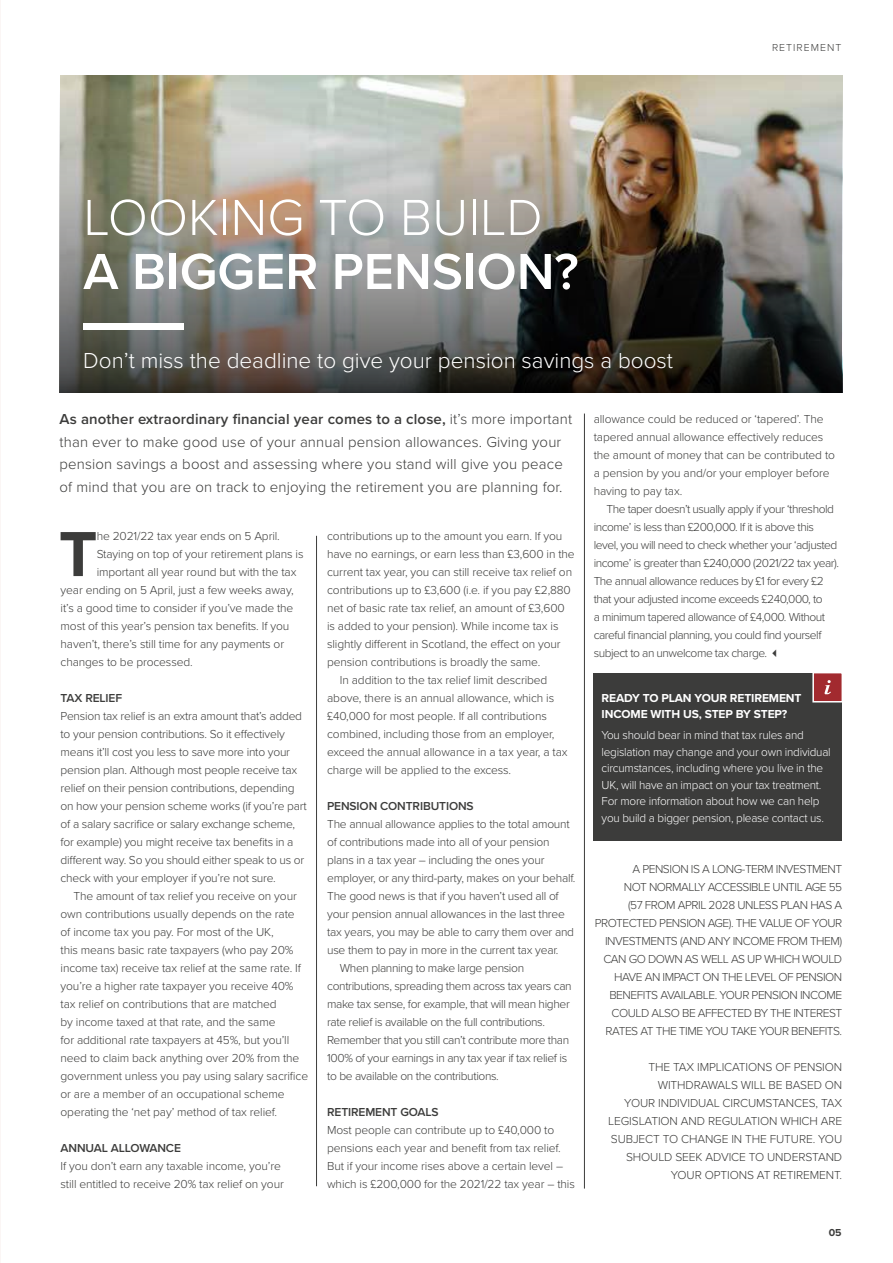
<style>
.page{position:relative;width:893px;height:1263px;background:#fff}
.page>*{position:absolute;margin:0;border:0;box-sizing:border-box;transform-origin:0 0}
.t1{font:700 66px "Proxima Nova";color:#3c3c3b}
.t2{font:600 52.5px "Proxima Nova";color:#fff}
.t3{font:300 52.5px "Proxima Nova";color:#fff}
.t4{font:300 22.5px "Proxima Nova";color:#fff}
.t5{font:300 15px/22.5px "Proxima Nova";letter-spacing:.01em;color:#3c3c3b}
.t6{font:300 12px/18px "Proxima Nova";letter-spacing:-.01em;color:#3c3c3b}
.t7{font:300 12px/18px "Proxima Nova";letter-spacing:-.04em;color:#3c3c3b}
.t8{font:300 12px "Proxima Nova";letter-spacing:-.03em;color:#3c3c3b}
.t9{font:300 12px/16.5px "Proxima Nova";letter-spacing:-.02em;color:#fff}
.t10{font:600 12px "Proxima Nova";letter-spacing:-.01em;color:#3c3c3b}
.t11{font:700 12px/16.5px "Proxima Nova";letter-spacing:-.01em;color:#fff}
.t12{font:300 10.5px "Proxima Nova";letter-spacing:.1em;color:#3c3c3b}
.t13{font:700 10.5px "Proxima Nova";color:#3c3c3b}
.s1{font-weight:600}
</style>
<div class="page">
<img style="left:60px;top:75px;width:783px;height:317px">
<img style="left:60px;top:89px;width:782px;height:303px">
<div style="left:593px;top:673px;width:248px;height:168px;background:#3c3c3b"></div>
<div style="left:813px;top:673px;width:29px;height:29px;background:#a22a2f"></div>
<div style="left:812px;top:672px;width:31px;height:30px;border:2px solid #fff"></div>
<svg style="left:824px;top:680px;width:7px;height:14px"></svg>
<hr style="left:584px;top:414px;width:1px;height:774px;background:#3c3c3b">
<hr style="left:316px;top:536px;width:1px;height:650px;background:#3c3c3b">
<div style="left:84px;top:323px;width:100px;height:7px;background:#fff"></div>
<h2 class="t3" style="left:83px;top:195px;width:461px">LOOKING TO BUILD</h2>
<h2 class="t2" style="left:83px;top:249px;width:497px">A BIGGER PENSION?</h2>
<h3 class="t4" style="left:83px;top:351px;width:591px">Don’t miss the deadline to give your pension savings a boost</h3>
<p class="t12" style="left:772px;top:43px;width:71px">RETIREMENT</p>
<p class="t5" style="left:60px;top:409px;width:514px"><span class="s1">As another extraordinary financial year comes to a close,</span> it’s more important than ever to make good use of your annual pension allowances. Giving your pension savings a boost and assessing where you stand will give you peace of mind that you are on track to enjoying the retirement you are planning for.</p>
<h1 class="t1" style="left:59px;top:526px;width:40px">T</h1>
<p class="t6" style="left:97px;top:528px;width:185px">he 2021/22 tax year ends on 5 April.</p>
<p class="t6" style="left:327px;top:528px;width:237px">contributions up to the amount you earn. If you</p>
<p class="t6" style="left:327px;top:546px;width:249px">have no earnings, or earn less than £3,600 in the</p>
<p class="t6" style="left:327px;top:564px;width:247px">current tax year, you can still receive tax relief on</p>
<p class="t6" style="left:327px;top:582px;width:245px">contributions up to £3,600 (i.e. if you pay £2,880</p>
<p class="t6" style="left:327px;top:600px;width:239px">net of basic rate tax relief, an amount of £3,600</p>
<p class="t6" style="left:327px;top:618px;width:233px">is added to your pension). While income tax is</p>
<p class="t6" style="left:327px;top:636px;width:235px">slightly different in Scotland, the effect on your</p>
<p class="t6" style="left:327px;top:654px;width:215px">pension contributions is broadly the same.</p>
<p class="t6" style="left:340px;top:672px;width:209px">In addition to the tax relief limit described</p>
<p class="t6" style="left:327px;top:690px;width:229px">above, there is an annual allowance, which is</p>
<p class="t6" style="left:327px;top:708px;width:221px">£40,000 for most people. If all contributions</p>
<p class="t6" style="left:327px;top:726px;width:229px">combined, including those from an employer,</p>
<p class="t6" style="left:327px;top:744px;width:242px">exceed the annual allowance in a tax year, a tax</p>
<p class="t6" style="left:327px;top:762px;width:186px">charge will be applied to the excess.</p>
<p class="t10" style="left:327px;top:801px;width:148px">PENSION CONTRIBUTIONS</p>
<p class="t6" style="left:327px;top:816px;width:244px">The annual allowance applies to the total amount</p>
<p class="t6" style="left:327px;top:834px;width:224px">of contributions made into all of your pension</p>
<p class="t6" style="left:327px;top:852px;width:219px">plans in a tax year – including the ones your</p>
<p class="t6" style="left:327px;top:870px;width:250px">employer, or any third-party, makes on your behalf.</p>
<p class="t6" style="left:327px;top:888px;width:233px">The good news is that if you haven’t used all of</p>
<p class="t6" style="left:327px;top:906px;width:239px">your pension annual allowances in the last three</p>
<p class="t6" style="left:327px;top:924px;width:248px">tax years, you may be able to carry them over and</p>
<p class="t6" style="left:327px;top:942px;width:233px">use them to pay in more in the current tax year.</p>
<p class="t8" style="left:340px;top:963px;width:186px">When planning to make large pension</p>
<p class="t8" style="left:327px;top:981px;width:246px">contributions, spreading them across tax years can</p>
<p class="t8" style="left:327px;top:999px;width:244px">make tax sense, for example, that will mean higher</p>
<p class="t8" style="left:327px;top:1017px;width:219px">rate relief is available on the full contributions.</p>
<p class="t8" style="left:327px;top:1035px;width:244px">Remember that you still can’t contribute more than</p>
<p class="t8" style="left:327px;top:1053px;width:242px">100% of your earnings in any tax year if tax relief is</p>
<p class="t8" style="left:327px;top:1071px;width:173px">to be available on the contributions.</p>
<p class="t10" style="left:327px;top:1107px;width:113px">RETIREMENT GOALS</p>
<p class="t6" style="left:327px;top:1122px;width:249px">Most people can contribute up to £40,000 to pensions each year and benefit from tax relief.<br>But if your income rises above a certain level – which is £200,000 for the 2021/22 tax year – this</p>
<p class="t6" style="left:97px;top:546px;width:208px">Staying on top of your retirement plans is</p>
<p class="t6" style="left:97px;top:564px;width:201px">important all year round but with the tax</p>
<p class="t6" style="left:61px;top:582px;width:235px">year ending on 5 April, just a few weeks away,</p>
<p class="t6" style="left:61px;top:600px;width:234px">it’s a good time to consider if you’ve made the</p>
<p class="t6" style="left:61px;top:618px;width:230px">most of this year’s pension tax benefits. If you</p>
<p class="t6" style="left:61px;top:636px;width:225px">haven’t, there’s still time for any payments or</p>
<p class="t6" style="left:61px;top:654px;width:134px">changes to be processed.</p>
<p class="t10" style="left:61px;top:693px;width:63px">TAX RELIEF</p>
<p class="t6" style="left:61px;top:708px;width:248px">Pension tax relief is an extra amount that’s added to your pension contributions. So it effectively means it’ll cost you less to save more into your pension plan. Although most people receive tax relief on their pension contributions, depending on how your pension scheme works (if you’re part of a salary sacrifice or salary exchange scheme, for example) you might receive tax benefits in a different way. So you should either speak to us or check with your employer if you’re not sure.</p>
<p class="t6" style="left:61px;top:888px;width:249px;text-indent:13px">The amount of tax relief you receive on your own contributions usually depends on the rate<br>of income tax you pay. For most of the UK,<br>this means basic rate taxpayers (who pay 20% income tax) receive tax relief at the same rate. If you’re a higher rate taxpayer you receive 40% tax relief on contributions that are matched<br>by income taxed at that rate, and the same<br>for additional rate taxpayers at 45%, but you’ll need to claim back anything over 20% from the government unless you pay using salary sacrifice or are a member of an occupational scheme operating the ‘net pay’ method of tax relief.</p>
<p class="t10" style="left:61px;top:1143px;width:122px">ANNUAL ALLOWANCE</p>
<p class="t6" style="left:61px;top:1158px;width:225px">If you don’t earn any taxable income, you’re still entitled to receive 20% tax relief on your</p>
<p class="t6" style="left:594px;top:411px;width:243px">allowance could be reduced or ‘tapered’. The tapered annual allowance effectively reduces the amount of money that can be contributed to a pension by you and/or your employer before having to pay tax.</p>
<p class="t7" style="left:594px;top:501px;width:247px;text-indent:13px">The taper doesn’t usually apply if your ‘threshold income’ is less than £200,000. If it is above this level, you will need to check whether your ‘adjusted income’ is greater than £240,000 (2021/22 tax year).<br>The annual allowance reduces by £1 for every £2 that your adjusted income exceeds £240,000, to<br>a minimum tapered allowance of £4,000. Without careful financial planning, you could find yourself subject to an unwelcome tax charge. ✓</p>
<p class="t11" style="left:602px;top:690px;width:201px">READY TO PLAN YOUR RETIREMENT<br>INCOME WITH US, STEP BY STEP?</p>
<p class="t9" style="left:602px;top:727px;width:231px">You should bear in mind that tax rules and legislation may change and your own individual circumstances, including where you live in the UK, will have an impact on your tax treatment.<br>For more information about how we can help you build a bigger pension, please contact us.</p>
<p class="t7" style="left:595px;top:861px;width:249px;text-align:right">A PENSION IS A LONG-TERM INVESTMENT<br>NOT NORMALLY ACCESSIBLE UNTIL AGE 55<br>(57 FROM APRIL 2028 UNLESS PLAN HAS A PROTECTED PENSION AGE). THE VALUE OF YOUR INVESTMENTS (AND ANY INCOME FROM THEM)<br>CAN GO DOWN AS WELL AS UP WHICH WOULD HAVE AN IMPACT ON THE LEVEL OF PENSION BENEFITS AVAILABLE. YOUR PENSION INCOME COULD ALSO BE AFFECTED BY THE INTEREST RATES AT THE TIME YOU TAKE YOUR BENEFITS.</p>
<p class="t6" style="left:608px;top:1059px;width:235px;text-align:right">THE TAX IMPLICATIONS OF PENSION WITHDRAWALS WILL BE BASED ON<br>YOUR INDIVIDUAL CIRCUMSTANCES, TAX LEGISLATION AND REGULATION WHICH ARE SUBJECT TO CHANGE IN THE FUTURE. YOU SHOULD SEEK ADVICE TO UNDERSTAND YOUR OPTIONS AT RETIREMENT.</p>
<p class="t13" style="left:829px;top:1228px;width:14px">05</p>
</div>
